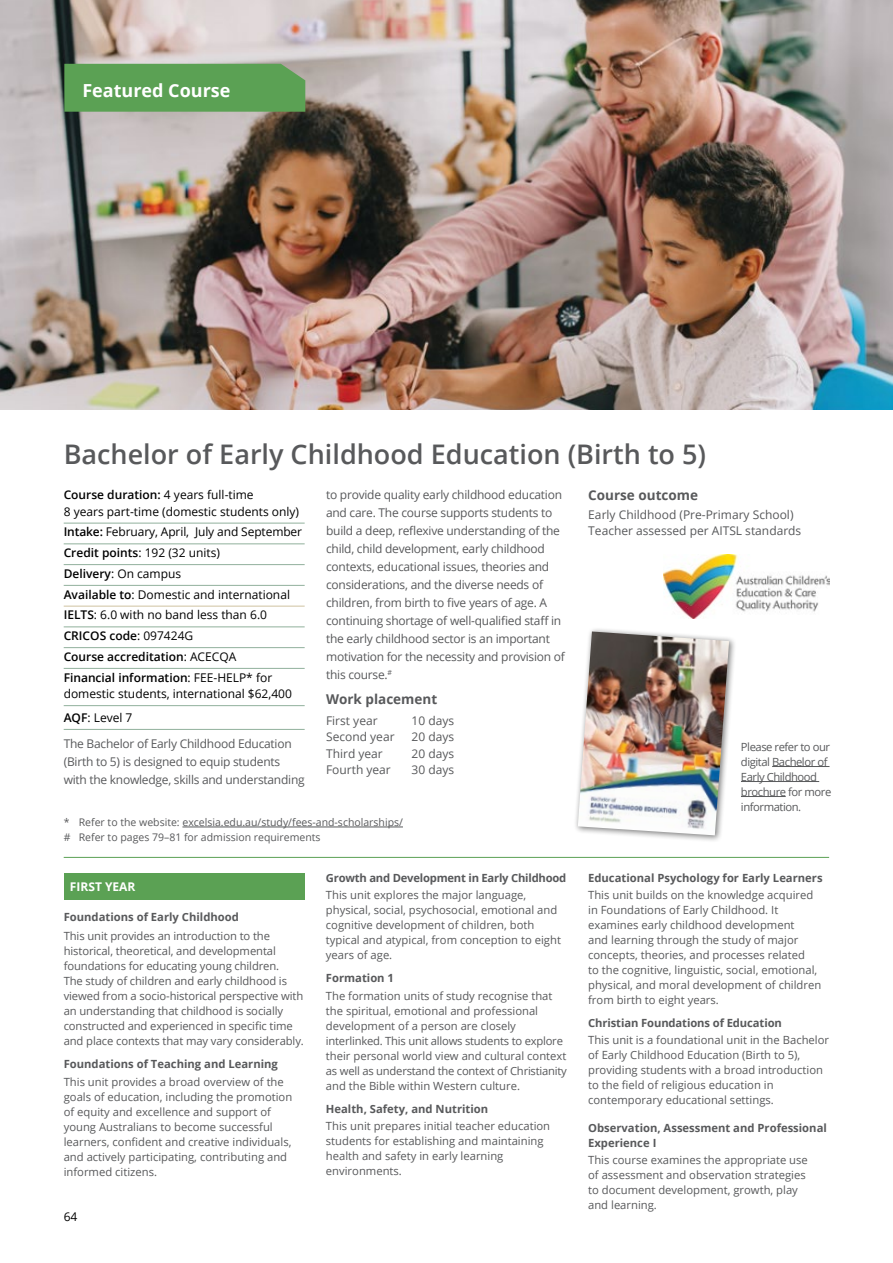
<style>
.page{position:relative;width:893px;height:1263px;background:#fff}
.page>*{position:absolute;margin:0;border:0;box-sizing:border-box;transform-origin:0 0}
.t1{font:600 27px "Open Sans";color:#58595b}
.t2{font:700 18px "Open Sans";color:#fff}
.t3{font:700 13.5px "Open Sans";color:#58595b}
.t4{font:12px/18px "Open Sans";letter-spacing:-.02em;color:#58595b}
.t5{font:12px/20.7px "Open Sans";color:#000}
.t6{font:12px/16.5px "Open Sans";color:#58595b}
.t7{font:700 12px "Open Sans";color:#fff}
.t8{font:11.25px/15px "Open Sans";color:#58595b}
.t9{font:700 11.25px/15px "Open Sans";color:#58595b}
.t10{font:11.25px/15px "Open Sans";letter-spacing:-.04em;color:#58595b}
.t11{font:700 11.25px "Open Sans";letter-spacing:-.02em;color:#58595b}
.t12{font:10.5px/14.7px "Open Sans";color:#58595b}
.s1{font-weight:600}
</style>
<div class="page">
<img style="left:0;top:0;width:893px;height:410px">
<hr style="left:64px;top:523px;width:241px;height:1px;background:#91b09c">
<hr style="left:64px;top:544px;width:241px;height:1px;background:#91b09c">
<hr style="left:64px;top:564px;width:241px;height:1px;background:#91b09c">
<hr style="left:64px;top:585px;width:241px;height:1px;background:#91b09c">
<hr style="left:64px;top:606px;width:241px;height:1px;background:#cfc2a1">
<hr style="left:64px;top:627px;width:241px;height:1px;background:#91b09c">
<hr style="left:64px;top:647px;width:241px;height:1px;background:#91b09c">
<hr style="left:64px;top:668px;width:241px;height:1px;background:#91b09c">
<hr style="left:64px;top:705px;width:241px;height:1px;background:#91b09c">
<hr style="left:64px;top:729px;width:241px;height:1px;background:#91b09c">
<hr style="left:182px;top:827px;width:221px;height:1px;background:#58595b">
<div style="left:64px;top:873px;width:241px;height:26px;background:#5ba154"></div>
<div style="left:64px;top:64px;width:241px;height:48px;background:#5ba154"></div>
<hr style="left:64px;top:857px;width:765px;height:1px;background:#5ba154">
<hr style="left:772px;top:766px;width:57px;height:1px;background:#58595b">
<hr style="left:741px;top:781px;width:78px;height:1px;background:#58595b">
<hr style="left:741px;top:796px;width:45px;height:1px;background:#58595b">
<img style="left:663px;top:554px;width:166px;height:65px">
<div style="left:573px;top:627px;width:163px;height:216px;background:#000;opacity:.5"></div>
<img style="left:578px;top:631px;width:151px;height:204px">
<h2 class="t2" style="left:82px;top:78px;width:150px">Featured Course</h2>
<h1 class="t1" style="left:64px;top:435px;width:644px">Bachelor of Early Childhood Education (Birth to 5)</h1>
<p class="t5" style="left:64px;top:486px;width:237px;line-height:16.5px"><span class="s1">Course duration:</span> 4 years full-time<br>8 years part-time (domestic students only)</p>
<p class="t5" style="left:64px;top:521px;width:240px"><span class="s1">Intake:</span> February, April, July and September<br><span class="s1">Credit points</span>: 192 (32 units)<br><span class="s1">Delivery</span>: On campus<br><span class="s1">Available to</span>: Domestic and international<br><span class="s1">IELTS</span>: 6.0 with no band less than 6.0<br><span class="s1">CRICOS code</span>: 097424G<br><span class="s1">Course accreditation</span>: ACECQA<br><span class="s1">Financial information</span>: FEE-HELP* for</p>
<p class="t5" style="left:64px;top:682px;width:230px;line-height:23.7px">domestic students, international $62,400<br><span class="s1">AQF</span>: Level 7</p>
<p class="t4" style="left:64px;top:735px;width:242px">The Bachelor of Early Childhood Education (Birth to 5) is designed to equip students with the knowledge, skills and understanding</p>
<p class="t4" style="left:326px;top:485px;width:240px">to provide quality early childhood education and care. The course supports students to build a deep, reflexive understanding of the child, child development, early childhood contexts, educational issues, theories and considerations, and the diverse needs of children, from birth to five years of age. A continuing shortage of well-qualified staff in the early childhood sector is an important motivation for the necessity and provision of this course.<sup>#</sup></p>
<p class="t3" style="left:326px;top:689px;width:113px">Work placement</p>
<p class="t6" style="left:326px;top:712px;width:53px">First year</p>
<p class="t4" style="left:412px;top:711px;width:44px">10 days</p>
<p class="t6" style="left:326px;top:728px;width:70px">Second year</p>
<p class="t4" style="left:412px;top:727px;width:44px">20 days</p>
<p class="t6" style="left:326px;top:745px;width:58px">Third year</p>
<p class="t4" style="left:412px;top:744px;width:44px">20 days</p>
<p class="t6" style="left:326px;top:761px;width:66px">Fourth year</p>
<p class="t4" style="left:412px;top:760px;width:44px">30 days</p>
<p class="t12" style="left:64px;top:815px;width:341px">* Refer to the website: excelsia.edu.au/study/fees-and-scholarships/ # Refer to pages 79–81 for admission requirements</p>
<p class="t7" style="left:70px;top:878px;width:67px">FIRST YEAR</p>
<p class="t9" style="left:64px;top:909px;width:177px">Foundations of Early Childhood</p>
<p class="t8" style="left:64px;top:928px;width:242px">This unit provides an introduction to the historical, theoretical, and developmental foundations for educating young children.<br>The study of children and early childhood is viewed from a socio-historical perspective with an understanding that childhood is socially constructed and experienced in specific time and place contexts that may vary considerably.</p>
<p class="t9" style="left:64px;top:1056px;width:216px">Foundations of Teaching and Learning</p>
<p class="t8" style="left:64px;top:1074px;width:230px">This unit provides a broad overview of the goals of education, including the promotion of equity and excellence and support of young Australians to become successful learners, confident and creative individuals, and actively participating, contributing and informed citizens.</p>
<p class="t11" style="left:326px;top:870px;width:242px">Growth and Development in Early Childhood</p>
<p class="t8" style="left:326px;top:887px;width:237px">This unit explores the major language, physical, social, psychosocial, emotional and cognitive development of children, both typical and atypical, from conception to eight years of age.</p>
<p class="t9" style="left:326px;top:970px;width:70px">Formation 1</p>
<p class="t8" style="left:326px;top:988px;width:242px">The formation units of study recognise that the spiritual, emotional and professional development of a person are closely interlinked. This unit allows students to explore their personal world view and cultural context as well as understand the context of Christianity and the Bible within Western culture.</p>
<p class="t9" style="left:326px;top:1101px;width:164px">Health, Safety, and Nutrition</p>
<p class="t8" style="left:326px;top:1118px;width:226px">This unit prepares initial teacher education students for establishing and maintaining health and safety in early learning environments.</p>
<p class="t5" style="left:64px;top:1206px;width:15px">64</p>
<p class="t3" style="left:588px;top:486px;width:111px">Course outcome</p>
<p class="t6" style="left:588px;top:506px;width:214px">Early Childhood (Pre-Primary School)<br>Teacher assessed per AITSL standards</p>
<p class="t10" style="left:741px;top:739px;width:92px">Please refer to our digital Bachelor of<br>Early Childhood brochure for more information.</p>
<p class="t9" style="left:588px;top:870px;width:236px">Educational Psychology for Early Learners</p>
<p class="t8" style="left:588px;top:887px;width:235px">This unit builds on the knowledge acquired in Foundations of Early Childhood. It examines early childhood development<br>and learning through the study of major concepts, theories, and processes related<br>to the cognitive, linguistic, social, emotional, physical, and moral development of children from birth to eight years.</p>
<p class="t9" style="left:588px;top:1015px;width:195px">Christian Foundations of Education</p>
<p class="t8" style="left:588px;top:1032px;width:242px">This unit is a foundational unit in the Bachelor of Early Childhood Education (Birth to 5), providing students with a broad introduction to the field of religious education in contemporary educational settings.</p>
<p class="t9" style="left:588px;top:1120px;width:240px">Observation, Assessment and Professional<br>Experience I</p>
<p class="t8" style="left:588px;top:1152px;width:221px">This course examines the appropriate use of assessment and observation strategies to document development, growth, play and learning.</p>
</div>
